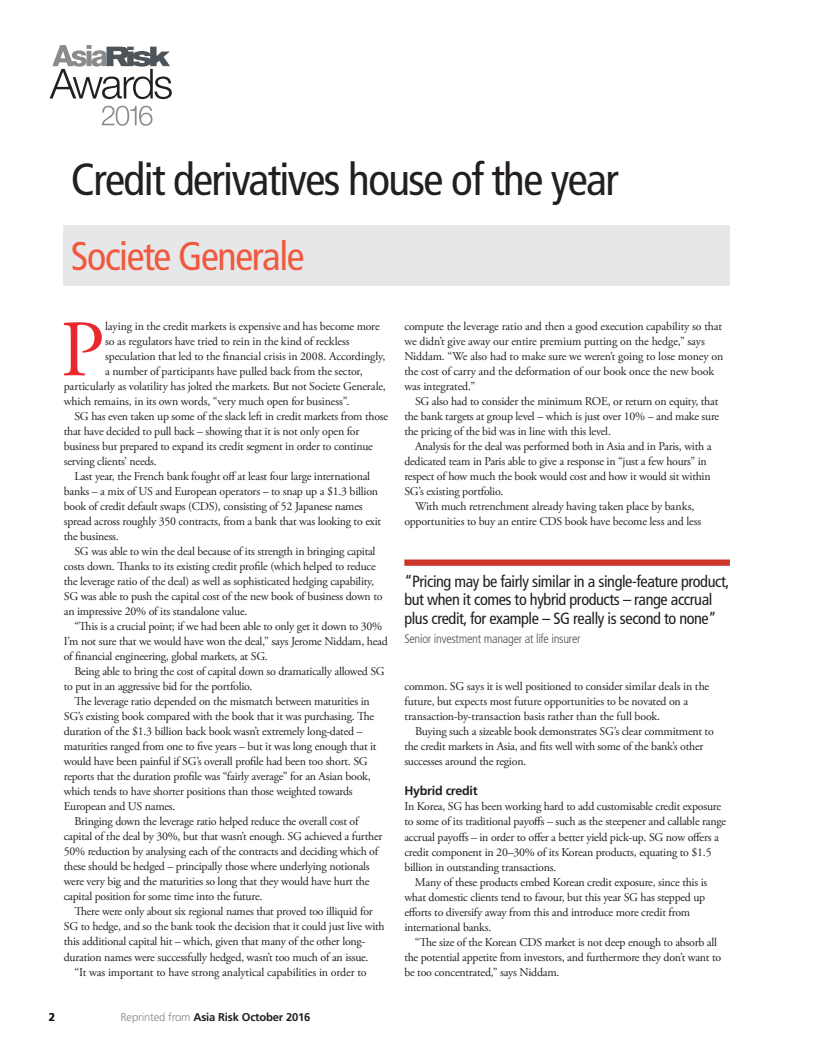
<style>
.page{position:relative;width:815px;height:1053px;background:#fff}
.page>*{position:absolute;margin:0;border:0;box-sizing:border-box;transform-origin:0 0}
.t1{font:79.75px "Adobe Garamond Pro";color:#e9282d}
.t2{font:condensed 45px "Frutiger LT Std";letter-spacing:-.035em;color:#231f20}
.t3{font:condensed 40px "Frutiger LT Std";letter-spacing:-.035em;color:#f0593e}
.t4{font:condensed 16.25px/18.8px "Frutiger LT Std";letter-spacing:-.025em;color:#231f20}
.t5{font:300 condensed 12.5px "Frutiger LT Std";letter-spacing:-.02em;color:#4d545a}
.t6{font:700 12.5px "Frutiger LT Std";letter-spacing:-.02em;color:#231f20}
.t7{font:11.88px/15px "Adobe Garamond Pro";letter-spacing:-.02em;color:#231f20}
.t8{font:700 11.25px "Frutiger LT Std";letter-spacing:-.015em;color:#231f20}
.s1{font-weight:300;color:#7d868b}
</style>
<div class="page">
<svg style="left:50px;top:45px;width:122px;height:54px"></svg>
<svg style="left:102px;top:106px;width:50px;height:20px"></svg>
<div style="left:404px;top:559px;width:326px;height:6px;background:#cc3528"></div>
<div style="left:64px;top:225px;width:666px;height:60px;background:#e6e7e9"></div>
<h2 class="t2" style="left:71px;top:153px;width:549px">Credit derivatives house of the year</h2>
<h3 class="t3" style="left:71px;top:233px;width:235px">Societe Generale</h3>
<h1 class="t1" style="left:61px;top:302px;width:45px">P</h1>
<p class="t7" style="left:105px;top:319px;width:276px">laying in the credit markets is expensive and has become more</p>
<p class="t7" style="left:105px;top:334px;width:246px">so as regulators have tried to rein in the kind of reckless</p>
<p class="t7" style="left:105px;top:349px;width:282px">speculation that led to the financial crisis in 2008. Accordingly,</p>
<p class="t7" style="left:105px;top:364px;width:259px">a number of participants have pulled back from the sector,</p>
<p class="t7" style="left:64px;top:379px;width:324px">particularly as volatility has jolted the markets. But not Societe Generale,</p>
<p class="t7" style="left:64px;top:394px;width:287px">which remains, in its own words, “very much open for business”.</p>
<p class="t7" style="left:74px;top:409px;width:315px">SG has even taken up some of the slack left in credit markets from those</p>
<p class="t7" style="left:64px;top:424px;width:297px">that have decided to pull back – showing that it is not only open for</p>
<p class="t7" style="left:64px;top:439px;width:311px">business but prepared to expand its credit segment in order to continue</p>
<p class="t7" style="left:64px;top:454px;width:95px">serving clients’ needs.</p>
<p class="t7" style="left:74px;top:469px;width:297px">Last year, the French bank fought off at least four large international</p>
<p class="t7" style="left:64px;top:484px;width:316px">banks – a mix of US and European operators – to snap up a $1.3 billion</p>
<p class="t7" style="left:64px;top:499px;width:300px">book of credit default swaps (CDS), consisting of 52 Japanese names</p>
<p class="t7" style="left:64px;top:514px;width:319px">spread across roughly 350 contracts, from a bank that was looking to exit</p>
<p class="t7" style="left:64px;top:529px;width:57px">the business.</p>
<p class="t7" style="left:74px;top:544px;width:303px">SG was able to win the deal because of its strength in bringing capital</p>
<p class="t7" style="left:64px;top:559px;width:313px">costs down. Thanks to its existing credit profile (which helped to reduce</p>
<p class="t7" style="left:64px;top:574px;width:312px">the leverage ratio of the deal) as well as sophisticated hedging capability,</p>
<p class="t7" style="left:64px;top:589px;width:320px">SG was able to push the capital cost of the new book of business down to</p>
<p class="t7" style="left:64px;top:604px;width:185px">an impressive 20% of its standalone value.</p>
<p class="t7" style="left:74px;top:619px;width:309px">“This is a crucial point; if we had been able to only get it down to 30%</p>
<p class="t7" style="left:64px;top:634px;width:325px">I’m not sure that we would have won the deal,” says Jerome Niddam, head</p>
<p class="t7" style="left:64px;top:649px;width:206px">of financial engineering, global markets, at SG.</p>
<p class="t7" style="left:74px;top:664px;width:312px">Being able to bring the cost of capital down so dramatically allowed SG</p>
<p class="t7" style="left:64px;top:679px;width:190px">to put in an aggressive bid for the portfolio.</p>
<p class="t7" style="left:74px;top:694px;width:297px">The leverage ratio depended on the mismatch between maturities in</p>
<p class="t7" style="left:64px;top:709px;width:312px">SG’s existing book compared with the book that it was purchasing. The</p>
<p class="t7" style="left:64px;top:724px;width:300px">duration of the $1.3 billion back book wasn’t extremely long-dated –</p>
<p class="t7" style="left:64px;top:739px;width:314px">maturities ranged from one to five years – but it was long enough that it</p>
<p class="t7" style="left:64px;top:754px;width:306px">would have been painful if SG’s overall profile had been too short. SG</p>
<p class="t7" style="left:64px;top:769px;width:308px">reports that the duration profile was “fairly average” for an Asian book,</p>
<p class="t7" style="left:64px;top:784px;width:290px">which tends to have shorter positions than those weighted towards</p>
<p class="t7" style="left:64px;top:799px;width:113px">European and US names.</p>
<p class="t7" style="left:74px;top:814px;width:286px">Bringing down the leverage ratio helped reduce the overall cost of</p>
<p class="t7" style="left:64px;top:829px;width:320px">capital of the deal by 30%, but that wasn’t enough. SG achieved a further</p>
<p class="t7" style="left:64px;top:844px;width:316px">50% reduction by analysing each of the contracts and deciding which of</p>
<p class="t7" style="left:64px;top:859px;width:308px">these should be hedged – principally those where underlying notionals</p>
<p class="t7" style="left:64px;top:874px;width:307px">were very big and the maturities so long that they would have hurt the</p>
<p class="t7" style="left:64px;top:889px;width:200px">capital position for some time into the future.</p>
<p class="t7" style="left:74px;top:904px;width:300px">There were only about six regional names that proved too illiquid for</p>
<p class="t7" style="left:64px;top:919px;width:322px">SG to hedge, and so the bank took the decision that it could just live with</p>
<p class="t7" style="left:64px;top:934px;width:303px">this additional capital hit – which, given that many of the other long-</p>
<p class="t7" style="left:64px;top:949px;width:306px">duration names were successfully hedged, wasn’t too much of an issue.</p>
<p class="t7" style="left:74px;top:964px;width:294px">“It was important to have strong analytical capabilities in order to</p>
<p class="t8" style="left:49px;top:1009px;width:8px">2</p>
<p class="t8" style="left:121px;top:1009px;width:192px"><span class="s1">Reprinted from</span> Asia Risk October 2016</p>
<p class="t7" style="left:404px;top:319px;width:320px">compute the leverage ratio and then a good execution capability so that we didn’t give away our entire premium putting on the hedge,” says Niddam. “We also had to make sure we weren’t going to lose money on the cost of carry and the deformation of our book once the new book was integrated.”</p>
<p class="t7" style="left:404px;top:394px;width:316px;text-align:justify;text-indent:11px">SG also had to consider the minimum ROE, or return on equity, that the bank targets at group level – which is just over 10% – and make sure the pricing of the bid was in line with this level.</p>
<p class="t7" style="left:404px;top:439px;width:309px;text-indent:11px">Analysis for the deal was performed both in Asia and in Paris, with a dedicated team in Paris able to give a response in “just a few hours” in respect of how much the book would cost and how it would sit within SG’s existing portfolio.</p>
<p class="t7" style="left:404px;top:499px;width:299px;text-align:center">With much retrenchment already having taken place by banks, opportunities to buy an entire CDS book have become less and less</p>
<h3 class="t4" style="left:404px;top:571px;width:326px">“Pricing may be fairly similar in a single-feature product, but when it comes to hybrid products – range accrual plus credit, for example – SG really is second to none”</h3>
<p class="t5" style="left:404px;top:631px;width:178px">Senior investment manager at life insurer</p>
<p class="t7" style="left:404px;top:679px;width:306px">common. SG says it is well positioned to consider similar deals in the future, but expects most future opportunities to be novated on a transaction-by-transaction basis rather than the full book.</p>
<p class="t7" style="left:404px;top:724px;width:311px;text-indent:11px">Buying such a sizeable book demonstrates SG’s clear commitment to the credit markets in Asia, and fits well with some of the bank’s other successes around the region.</p>
<p class="t6" style="left:404px;top:783px;width:75px">Hybrid credit</p>
<p class="t7" style="left:404px;top:799px;width:318px">In Korea, SG has been working hard to add customisable credit exposure</p>
<p class="t7" style="left:404px;top:814px;width:323px">to some of its traditional payoffs – such as the steepener and callable range</p>
<p class="t7" style="left:404px;top:829px;width:316px">accrual payoffs – in order to offer a better yield pick-up. SG now offers a</p>
<p class="t7" style="left:404px;top:844px;width:309px">credit component in 20–30% of its Korean products, equating to $1.5</p>
<p class="t7" style="left:404px;top:859px;width:153px">billion in outstanding transactions.</p>
<p class="t7" style="left:415px;top:874px;width:294px">Many of these products embed Korean credit exposure, since this is</p>
<p class="t7" style="left:404px;top:889px;width:302px">what domestic clients tend to favour, but this year SG has stepped up</p>
<p class="t7" style="left:404px;top:904px;width:287px">efforts to diversify away from this and introduce more credit from</p>
<p class="t7" style="left:404px;top:919px;width:88px">international banks.</p>
<p class="t7" style="left:415px;top:934px;width:304px">“The size of the Korean CDS market is not deep enough to absorb all</p>
<p class="t7" style="left:404px;top:949px;width:318px">the potential appetite from investors, and furthermore they don’t want to</p>
<p class="t7" style="left:404px;top:964px;width:157px">be too concentrated,” says Niddam.</p>
</div>
